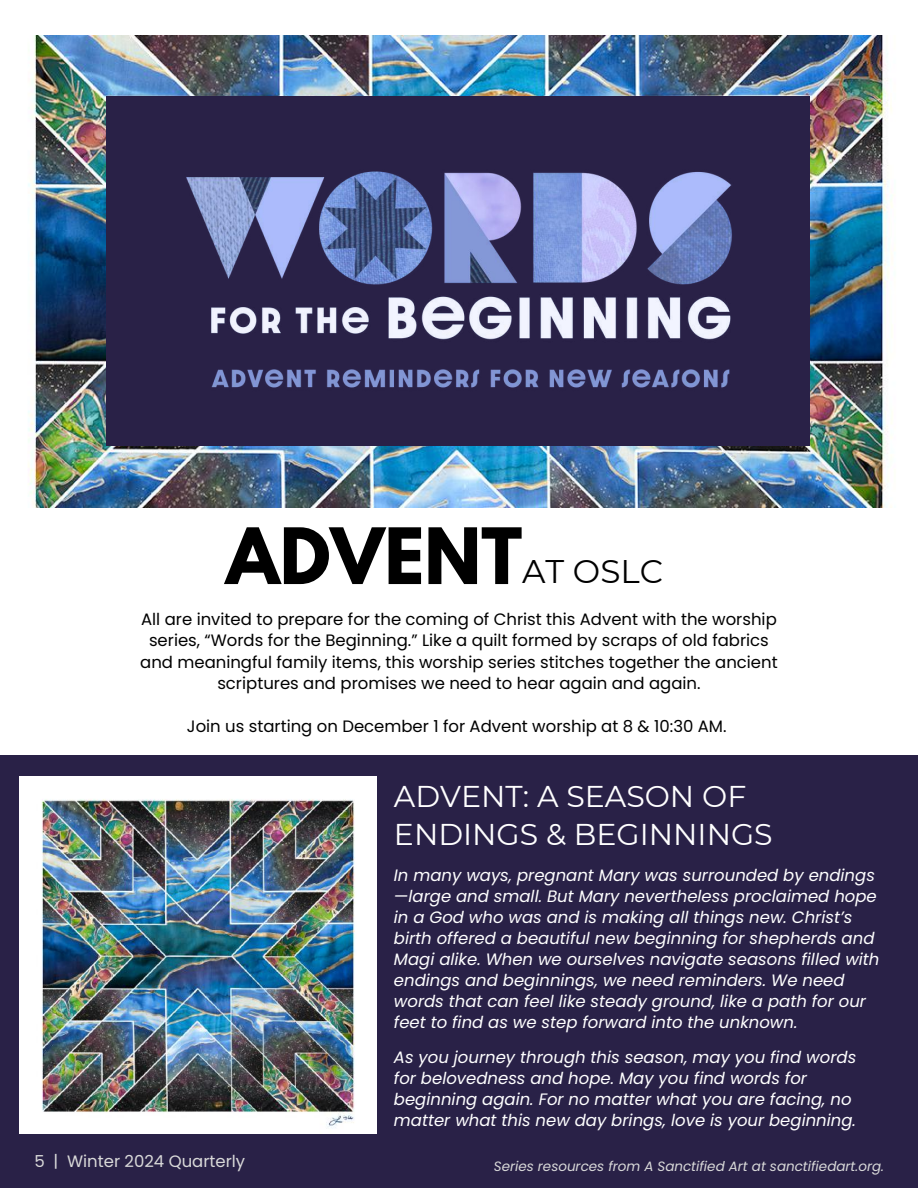
<style>
.page{position:relative;width:918px;height:1188px;background:#fff}
.page>*{position:absolute;margin:0;border:0;box-sizing:border-box;transform-origin:0 0}
.t1{font:700 68.85px "League Spartan";color:#000}
.t2{font:30px/38.2px "Montserrat";color:#fff}
.t3{font:italic 16.5px/21px "Poppins";color:#fff}
.t4{font:16.5px/21.3px "Poppins";color:#000;text-align:center}
.t5{font:16.5px "Poppins";color:#d9d9d9}
.t6{font:italic 13.5px "Poppins";color:#d9d9d9}
.s1{font-family:"Montserrat";font-weight:400;font-size:32.7px}
</style>
<div class="page">
<img style="left:28px;top:35px;width:865px;height:473px">
<div style="left:106px;top:96px;width:704px;height:350px;background:#292147"></div>
<img style="left:186px;top:171px;width:546px;height:217px">
<img style="left:186px;top:291px;width:546px;height:57px">
<div style="left:0;top:756px;width:918px;height:432px;background:#292147"></div>
<img style="left:20px;top:777px;width:357px;height:356px">
<h1 class="t1" style="left:226px;top:522px;width:439px">ADVENT<span class="s1">AT OSLC</span></h1>
<p class="t4" style="left:140px;top:608px;width:639px">All are invited to prepare for the coming of Christ this Advent with the worship series, “Words for the Beginning.” Like a quilt formed by scraps of old fabrics and meaningful family items, this worship series stitches together the ancient scriptures and promises we need to hear again and again.</p>
<p class="t4" style="left:187px;top:715px;width:541px">Join us starting on December 1 for Advent worship at 8 &amp; 10:30 AM.</p>
<h2 class="t2" style="left:394px;top:777px;width:380px">ADVENT: A SEASON OF<br>ENDINGS &amp; BEGINNINGS</h2>
<p class="t3" style="left:394px;top:865px;width:487px">In many ways, pregnant Mary was surrounded by endings —large and small. But Mary nevertheless proclaimed hope in a God who was and is making all things new. Christ’s birth offered a beautiful new beginning for shepherds and Magi alike. When we ourselves navigate seasons filled with endings and beginnings, we need reminders. We need words that can feel like steady ground, like a path for our feet to find as we step forward into the unknown.</p>
<p class="t3" style="left:394px;top:1047px;width:464px">As you journey through this season, may you find words for belovedness and hope. May you find words for beginning again. For no matter what you are facing, no matter what this new day brings, love is your beginning.</p>
<p class="t5" style="left:54px;top:1150px;width:193px">| Winter 2024 Quarterly</p>
<p class="t5" style="left:34px;top:1150px;width:12px">5</p>
<p class="t6" style="left:494px;top:1156px;width:392px">Series resources from A Sanctified Art at sanctifiedart.org.</p>
</div>
